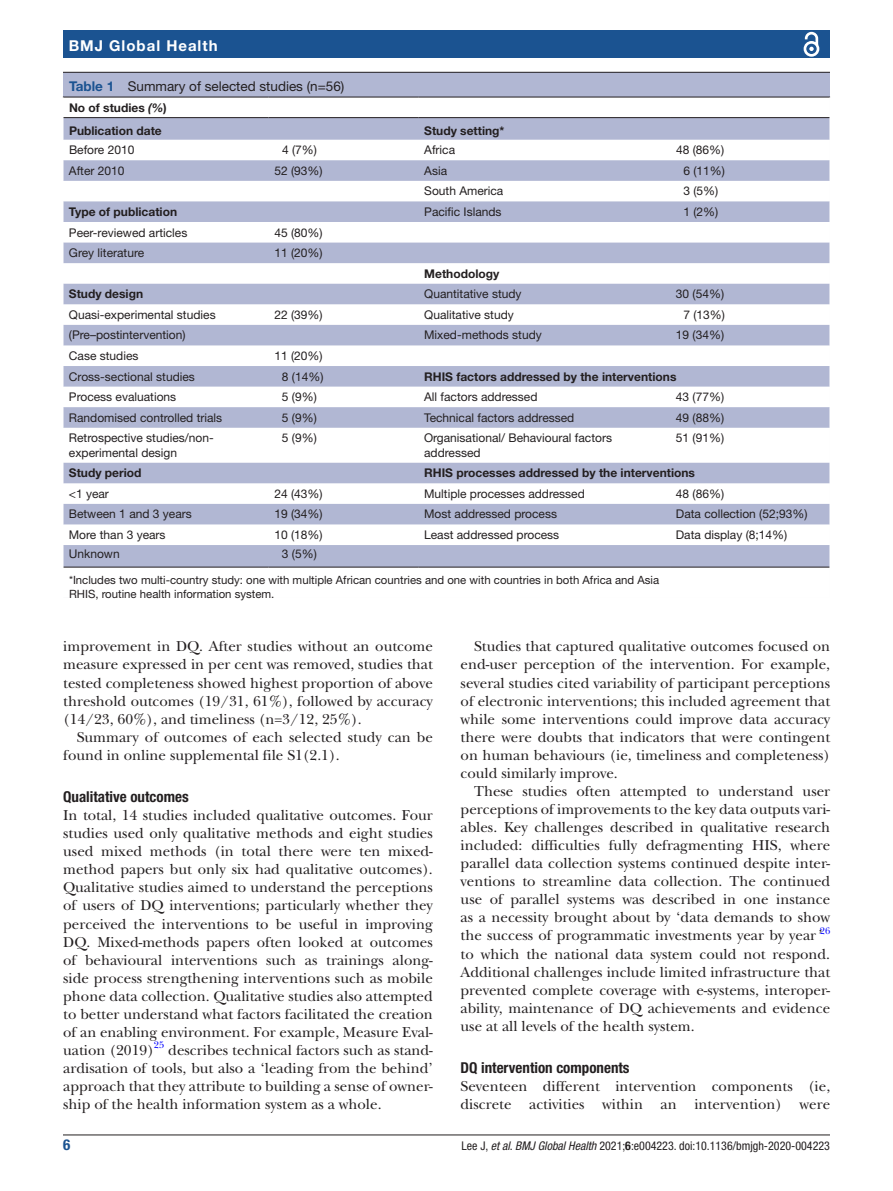
<style>
.page{position:relative;width:893px;height:1191px;background:#fff}
.page>*{position:absolute;margin:0;border:0;box-sizing:border-box;transform-origin:0 0}
.t1{font:15px/18px "New Baskerville";color:#231f20;text-align:justify}
.t2{font:700 condensed 15px "Helvetica Neue LT Std";color:#231f20}
.t3{font:700 15px "Helvetica Neue LT Std";letter-spacing:.065em;color:#fff}
.t4{font:700 condensed 15px "Helvetica Neue LT Std";color:#1b5391}
.t5{font:13.5px "Helvetica Neue LT Std";color:#231f20}
.t6{font:12px/14.4px "Helvetica Neue LT Std";color:#231f20}
.t7{font:700 12px/23.5px "Helvetica Neue LT Std";color:#231f20}
.t8{font:condensed 12px "Helvetica Neue LT Std";color:#231f20}
.t9{font:11.4px/13.6px "Helvetica Neue LT Std";color:#231f20}
.t10{font:9.9px "New Baskerville";color:#00f}
.s1{font-weight:700;color:#1b5391}
.s2{font-style:italic}
.s3{font-weight:700}
</style>
<div class="page">
<hr style="left:63px;top:1134px;width:767px;height:1px;background:#231f20">
<div style="left:63px;top:31px;width:767px;height:27px;background:#1b5391"></div>
<svg style="left:803px;top:31px;width:17px;height:26px"></svg>
<div style="left:63px;top:73px;width:767px;height:525px;background:#b1b7d3"></div>
<hr style="left:63px;top:72px;width:767px;height:1px;background:#231f20">
<svg style="left:64px;top:98px;width:766px;height:500px;fill:#fff"></svg>
<hr style="left:63px;top:97px;width:205px;height:1px;background:#231f20">
<hr style="left:63px;top:117px;width:206px;height:1px;background:#231f20">
<hr style="left:268px;top:97px;width:150px;height:1px;background:#231f20">
<hr style="left:268px;top:117px;width:150px;height:1px;background:#231f20">
<hr style="left:418px;top:97px;width:252px;height:1px;background:#231f20">
<hr style="left:418px;top:117px;width:252px;height:1px;background:#231f20">
<hr style="left:670px;top:97px;width:160px;height:1px;background:#231f20">
<hr style="left:670px;top:117px;width:160px;height:1px;background:#231f20">
<hr style="left:63px;top:567px;width:206px;height:1px;background:#231f20">
<hr style="left:268px;top:567px;width:150px;height:1px;background:#231f20">
<hr style="left:418px;top:567px;width:252px;height:1px;background:#231f20">
<hr style="left:670px;top:567px;width:160px;height:1px;background:#231f20">
<svg style="left:63px;top:97px;width:1px;height:331px"></svg>
<hr style="left:63px;top:428px;width:1px;height:35px;background:#fff">
<svg style="left:63px;top:463px;width:1px;height:104px"></svg>
<hr style="left:63px;top:567px;width:1px;height:31px;background:#fff">
<hr style="left:69px;top:583px;width:761px;height:2px;background:#fff">
<hr style="left:69px;top:597px;width:761px;height:1px;background:#fff">
<p class="t3" style="left:69px;top:36px;width:150px">BMJ Global Health</p>
<p class="t5" style="left:69px;top:78px;width:277px"><span class="s1">Table 1</span> Summary of selected studies (n=56)</p>
<p class="t7" style="left:69px;top:95px;width:99px">No of studies <span class="s2">(%</span>)<br>Publication date</p>
<p class="t7" style="left:424px;top:119px;width:82px">Study setting*</p>
<p class="t6" style="left:69px;top:143px;width:67px">Before 2010</p>
<p class="t6" style="left:282px;top:143px;width:36px">4 (7%)</p>
<p class="t6" style="left:424px;top:143px;width:32px">Africa</p>
<p class="t6" style="left:676px;top:143px;width:50px">48 (86%)</p>
<p class="t6" style="left:69px;top:163px;width:57px">After 2010</p>
<p class="t6" style="left:274px;top:163px;width:50px">52 (93%)</p>
<p class="t6" style="left:424px;top:163px;width:24px">Asia</p>
<p class="t6" style="left:683px;top:163px;width:43px">6 (11%)</p>
<p class="t6" style="left:424px;top:184px;width:81px">South America</p>
<p class="t6" style="left:683px;top:184px;width:36px">3 (5%)</p>
<p class="t7" style="left:69px;top:200px;width:110px">Type of publication</p>
<p class="t6" style="left:424px;top:204px;width:79px">Pacific Islands</p>
<p class="t6" style="left:683px;top:204px;width:36px">1 (2%)</p>
<p class="t6" style="left:69px;top:225px;width:120px">Peer-reviewed articles</p>
<p class="t6" style="left:274px;top:225px;width:50px">45 (80%)</p>
<p class="t6" style="left:69px;top:245px;width:77px">Grey literature</p>
<p class="t6" style="left:274px;top:245px;width:50px">11 (20%)</p>
<p class="t7" style="left:424px;top:261px;width:77px">Methodology</p>
<p class="t7" style="left:69px;top:282px;width:76px">Study design</p>
<p class="t6" style="left:424px;top:287px;width:99px">Quantitative study</p>
<p class="t6" style="left:676px;top:287px;width:50px">30 (54%)</p>
<p class="t6" style="left:69px;top:307px;width:148px">Quasi-experimental studies</p>
<p class="t6" style="left:274px;top:307px;width:50px">22 (39%)</p>
<p class="t6" style="left:424px;top:307px;width:91px">Qualitative study</p>
<p class="t6" style="left:683px;top:307px;width:43px">7 (13%)</p>
<p class="t6" style="left:69px;top:328px;width:118px">(Pre–postintervention)</p>
<p class="t6" style="left:424px;top:328px;width:119px">Mixed-methods study</p>
<p class="t6" style="left:676px;top:328px;width:50px">19 (34%)</p>
<p class="t6" style="left:69px;top:348px;width:71px">Case studies</p>
<p class="t6" style="left:274px;top:348px;width:50px">11 (20%)</p>
<p class="t6" style="left:69px;top:369px;width:128px">Cross-sectional studies</p>
<p class="t6" style="left:282px;top:369px;width:43px">8 (14%)</p>
<p class="t7" style="left:424px;top:364px;width:254px">RHIS factors addressed by the interventions</p>
<p class="t6" style="left:69px;top:389px;width:109px">Process evaluations</p>
<p class="t6" style="left:282px;top:389px;width:36px">5 (9%)</p>
<p class="t6" style="left:424px;top:389px;width:115px">All factors addressed</p>
<p class="t6" style="left:676px;top:389px;width:50px">43 (77%)</p>
<p class="t6" style="left:69px;top:410px;width:155px">Randomised controlled trials</p>
<p class="t6" style="left:282px;top:410px;width:36px">5 (9%)</p>
<p class="t6" style="left:424px;top:410px;width:152px">Technical factors addressed</p>
<p class="t6" style="left:676px;top:410px;width:50px">49 (88%)</p>
<p class="t6" style="left:69px;top:431px;width:146px">Retrospective studies/non&shy;experimental design</p>
<p class="t6" style="left:282px;top:431px;width:36px">5 (9%)</p>
<p class="t6" style="left:424px;top:431px;width:189px">Organisational/ Behavioural factors addressed</p>
<p class="t6" style="left:676px;top:431px;width:50px">51 (91%)</p>
<p class="t7" style="left:69px;top:461px;width:74px">Study period</p>
<p class="t7" style="left:424px;top:461px;width:272px">RHIS processes addressed by the interventions</p>
<p class="t6" style="left:69px;top:486px;width:42px">&lt;1 year</p>
<p class="t6" style="left:274px;top:486px;width:50px">24 (43%)</p>
<p class="t6" style="left:424px;top:486px;width:162px">Multiple processes addressed</p>
<p class="t6" style="left:676px;top:486px;width:50px">48 (86%)</p>
<p class="t6" style="left:69px;top:507px;width:124px">Between 1 and 3 years</p>
<p class="t6" style="left:274px;top:507px;width:50px">19 (34%)</p>
<p class="t6" style="left:424px;top:507px;width:134px">Most addressed process</p>
<p class="t6" style="left:676px;top:507px;width:133px">Data collection (52;93%)</p>
<p class="t6" style="left:69px;top:527px;width:98px">More than 3 years</p>
<p class="t6" style="left:274px;top:527px;width:50px">10 (18%)</p>
<p class="t6" style="left:424px;top:527px;width:137px">Least addressed process</p>
<p class="t6" style="left:676px;top:527px;width:113px">Data display (8;14%)</p>
<p class="t6" style="left:69px;top:546px;width:52px">Unknown</p>
<p class="t6" style="left:282px;top:546px;width:36px">3 (5%)</p>
<p class="t9" style="left:69px;top:573px;width:592px">*Includes two multi-country study: one with multiple African countries and one with countries in both Africa and Asia<br>RHIS, routine health information system.</p>
<p class="t1" style="left:63px;top:637px;width:371px">improvement in DQ. After studies without an outcome measure expressed in per cent was removed, studies that tested completeness showed highest proportion of above threshold outcomes (19/31, 61%), followed by accuracy (14/23, 60%), and timeliness (n=3/12, 25%).</p>
<p class="t1" style="left:63px;top:728px;width:371px;text-indent:14px">Summary of outcomes of each selected study can be found in online supplemental file S1(2.1).</p>
<p class="t2" style="left:63px;top:787px;width:127px">Qualitative outcomes</p>
<p class="t1" style="left:63px;top:806px;width:371px">In total, 14 studies included qualitative outcomes. Four studies used only qualitative methods and eight studies used mixed methods (in total there were ten mixed&shy;method papers but only six had qualitative outcomes).<br>Qualitative studies aimed to understand the perceptions of users of DQ interventions; particularly whether they perceived the interventions to be useful in improving DQ. Mixed-methods papers often looked at outcomes of behavioural interventions such as trainings along&shy;side process strengthening interventions such as mobile phone data collection. Qualitative studies also attempted to better understand what factors facilitated the creation of an enabling environment. For example, Measure Eval&shy;uation (2019)</p>
<p class="t10" style="left:154px;top:1039px;width:12px">25</p>
<p class="t1" style="left:63px;top:1041px;width:371px;text-indent:105px">describes technical factors such as stand&shy;ardisation of tools, but also a ‘leading from the behind’ approach that they attribute to building a sense of owner&shy;ship of the health information system as a whole.</p>
<p class="t1" style="left:461px;top:637px;width:371px;text-indent:14px">Studies that captured qualitative outcomes focused on end-user perception of the intervention. For example, several studies cited variability of participant perceptions of electronic interventions; this included agreement that while some interventions could improve data accuracy there were doubts that indicators that were contingent on human behaviours (ie, timeliness and completeness) could similarly improve.</p>
<p class="t1" style="left:461px;top:782px;width:371px;text-indent:14px">These studies often attempted to understand user perceptions of improvements to the key data outputs vari&shy;ables. Key challenges described in qualitative research included: difficulties fully defragmenting HIS, where parallel data collection systems continued despite inter&shy;ventions to streamline data collection. The continued use of parallel systems was described in one instance as a necessity brought about by ‘data demands to show the success of programmatic investments year by year<span class="s2">’</span></p>
<p class="t10" style="left:820px;top:924px;width:12px">26</p>
<p class="t1" style="left:461px;top:944px;width:371px">to which the national data system could not respond.<br>Additional challenges include limited infrastructure that prevented complete coverage with e-systems, interoper&shy;ability, maintenance of DQ achievements and evidence use at all levels of the health system.</p>
<p class="t2" style="left:461px;top:1058px;width:171px">DQ intervention components</p>
<p class="t1" style="left:461px;top:1077px;width:371px">Seventeen different intervention components (ie, discrete activities within an intervention) were</p>
<p class="t4" style="left:63px;top:1135px;width:9px">6</p>
<p class="t8" style="left:461px;top:1138px;width:370px">Lee J, <span class="s2">et al</span>. <span class="s2">BMJ Global Health</span> 2021;<span class="s3">6</span>:e004223. doi:10.1136/bmjgh-2020-004223</p>
</div>
